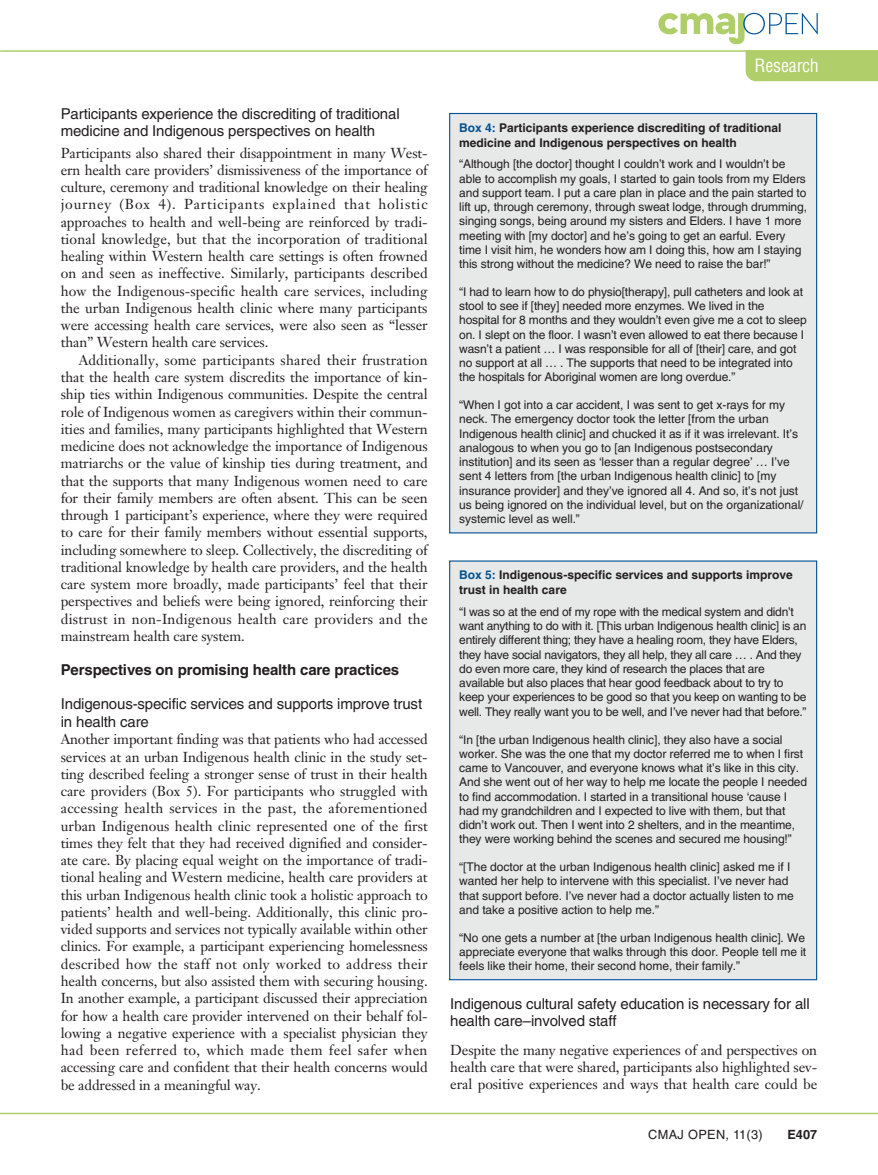
<style>
.page{position:relative;width:878px;height:1175px;background:#fff}
.page>*{position:absolute;margin:0;border:0;box-sizing:border-box;transform-origin:0 0}
.t1{font:condensed 18px "Helvetica LT Std";letter-spacing:-.01em;color:#fff}
.t2{font:15px/17.4px "Helvetica LT Std";letter-spacing:-.01em;color:#231f20}
.t3{font:700 15px "Helvetica LT Std";letter-spacing:-.01em;color:#231f20}
.t4{font:14.25px/17.2px "Janson Text LT Std";letter-spacing:-.01em;color:#231f20;text-align:justify}
.t5{font:12.75px "Helvetica LT Std";letter-spacing:.025em;color:#231f20}
.t6{font:700 12.75px "Helvetica LT Std";color:#231f20}
.t7{font:12px/14.2px "Helvetica LT Std";letter-spacing:-.01em;color:#231f20}
.t8{font:700 12px/15px "Helvetica LT Std";color:#231f20}
.s1{color:#005295}
</style>
<div class="page">
<hr style="left:0;top:1112px;width:878px;height:2px;background:#afce69">
<svg style="left:658px;top:13px;width:159px;height:31px"></svg>
<hr style="left:0;top:50px;width:878px;height:2px;background:#afce69">
<div style="left:745px;top:50px;width:133px;height:31px;background:#b0ce69"></div>
<div style="left:449px;top:113px;width:367px;height:420px;background:#e7e8e8"></div>
<div style="left:449px;top:113px;width:368px;height:420px;border:1px solid #005295"></div>
<div style="left:449px;top:561px;width:367px;height:418px;background:#e7e8e8"></div>
<div style="left:449px;top:560px;width:368px;height:420px;border:1px solid #005295"></div>
<p class="t2" style="left:61px;top:105px;width:340px">Participants experience the discrediting of traditional medicine and Indigenous perspectives on health</p>
<p class="t4" style="left:61px;top:144px;width:368px">Participants also shared their disappointment in many West&shy;ern health care providers’ dismissiveness of the importance of culture, ceremony and traditional knowledge on their healing journey (Box 4). Participants explained that holistic approaches to health and well-being are reinforced by tradi&shy;tional knowledge, but that the incorporation of traditional healing within Western health care settings is often frowned on and seen as ineffective. Similarly, participants described how the Indigenous-specific health care services, including the urban Indigenous health clinic where many participants were accessing health care services, were also seen as “lesser than” Western health care services.</p>
<p class="t4" style="left:61px;top:351px;width:368px;text-indent:18px">Additionally, some participants shared their frustration that the health care system discredits the importance of kin&shy;ship ties within Indigenous communities. Despite the central role of Indigenous women as caregivers within their commun&shy;ities and families, many participants highlighted that Western medicine does not acknowledge the importance of Indigenous matriarchs or the value of kinship ties during treatment, and that the supports that many Indigenous women need to care for their family members are often absent. This can be seen through 1 participant’s experience, where they were required to care for their family members without essential supports, including somewhere to sleep. Collectively, the discrediting of traditional knowledge by health care providers, and the health care system more broadly, made participants’ feel that their perspectives and beliefs were being ignored, reinforcing their distrust in non-Indigenous health care providers and the mainstream health care system.</p>
<p class="t3" style="left:61px;top:661px;width:340px">Perspectives on promising health care practices</p>
<p class="t2" style="left:61px;top:695px;width:363px">Indigenous-specific services and supports improve trust in health care</p>
<p class="t4" style="left:61px;top:730px;width:368px">Another important finding was that patients who had accessed services at an urban Indigenous health clinic in the study set&shy;ting described feeling a stronger sense of trust in their health care providers (Box 5). For participants who struggled with accessing health services in the past, the aforementioned urban Indigenous health clinic represented one of the first times they felt that they had received dignified and consider&shy;ate care. By placing equal weight on the importance of tradi&shy;tional healing and Western medicine, health care providers at this urban Indigenous health clinic took a holistic approach to patients’ health and well-being. Additionally, this clinic pro&shy;vided supports and services not typically available within other clinics. For example, a participant experiencing homelessness described how the staff not only worked to address their health concerns, but also assisted them with securing housing.<br>In another example, a participant discussed their appreciation for how a health care provider intervened on their behalf fol&shy;lowing a negative experience with a specialist physician they had been referred to, which made them feel safer when accessing care and confident that their health concerns would be addressed in a meaningful way.</p>
<p class="t1" style="left:754px;top:54px;width:66px">Research</p>
<p class="t8" style="left:459px;top:120px;width:324px"><span class="s1">Box 4:</span> Participants experience discrediting of traditional medicine and Indigenous perspectives on health</p>
<p class="t7" style="left:459px;top:157px;width:349px">“Although [the doctor] thought I couldn’t work and I wouldn’t be able to accomplish my goals, I started to gain tools from my Elders and support team. I put a care plan in place and the pain started to lift up, through ceremony, through sweat lodge, through drumming, singing songs, being around my sisters and Elders. I have 1 more meeting with [my doctor] and he’s going to get an earful. Every time I visit him, he wonders how am I doing this, how am I staying this strong without the medicine? We need to raise the bar!”</p>
<p class="t7" style="left:459px;top:284px;width:349px">“I had to learn how to do physio[therapy], pull catheters and look at stool to see if [they] needed more enzymes. We lived in the hospital for 8 months and they wouldn’t even give me a cot to sleep on. I slept on the floor. I wasn’t even allowed to eat there because I wasn’t a patient … I was responsible for all of [their] care, and got no support at all … . The supports that need to be integrated into the hospitals for Aboriginal women are long overdue.”</p>
<p class="t7" style="left:459px;top:398px;width:346px">“When I got into a car accident, I was sent to get x-rays for my neck. The emergency doctor took the letter [from the urban Indigenous health clinic] and chucked it as if it was irrelevant. It’s analogous to when you go to [an Indigenous postsecondary institution] and its seen as ‘lesser than a regular degree’ … I’ve sent 4 letters from [the urban Indigenous health clinic] to [my insurance provider] and they’ve ignored all 4. And so, it’s not just us being ignored on the individual level, but on the organizational/ systemic level as well.”</p>
<p class="t8" style="left:459px;top:567px;width:335px"><span class="s1">Box 5:</span> Indigenous-specific services and supports improve trust in health care</p>
<p class="t7" style="left:459px;top:604px;width:349px">“I was so at the end of my rope with the medical system and didn’t want anything to do with it. [This urban Indigenous health clinic] is an entirely different thing; they have a healing room, they have Elders, they have social navigators, they all help, they all care … . And they do even more care, they kind of research the places that are available but also places that hear good feedback about to try to keep your experiences to be good so that you keep on wanting to be well. They really want you to be well, and I’ve never had that before.”</p>
<p class="t7" style="left:459px;top:732px;width:349px">“In [the urban Indigenous health clinic], they also have a social worker. She was the one that my doctor referred me to when I first came to Vancouver, and everyone knows what it’s like in this city.<br>And she went out of her way to help me locate the people I needed to find accommodation. I started in a transitional house ‘cause I had my grandchildren and I expected to live with them, but that didn’t work out. Then I went into 2 shelters, and in the meantime, they were working behind the scenes and secured me housing!”</p>
<p class="t7" style="left:459px;top:859px;width:336px">“[The doctor at the urban Indigenous health clinic] asked me if I wanted her help to intervene with this specialist. I’ve never had that support before. I’ve never had a doctor actually listen to me and take a positive action to help me.”</p>
<p class="t7" style="left:459px;top:930px;width:348px;text-align:justify">“No one gets a number at [the urban Indigenous health clinic]. We appreciate everyone that walks through this door. People tell me it feels like their home, their second home, their family.”</p>
<p class="t2" style="left:450px;top:995px;width:361px">Indigenous cultural safety education is necessary for all health care–involved staff</p>
<p class="t4" style="left:450px;top:1041px;width:368px">Despite the many negative experiences of and perspectives on health care that were shared, participants also highlighted sev&shy;eral positive experiences and ways that health care could be</p>
<p class="t5" style="left:648px;top:1127px;width:116px">CMAJ OPEN, 11(3)</p>
<p class="t6" style="left:787px;top:1126px;width:31px">E407</p>
</div>
